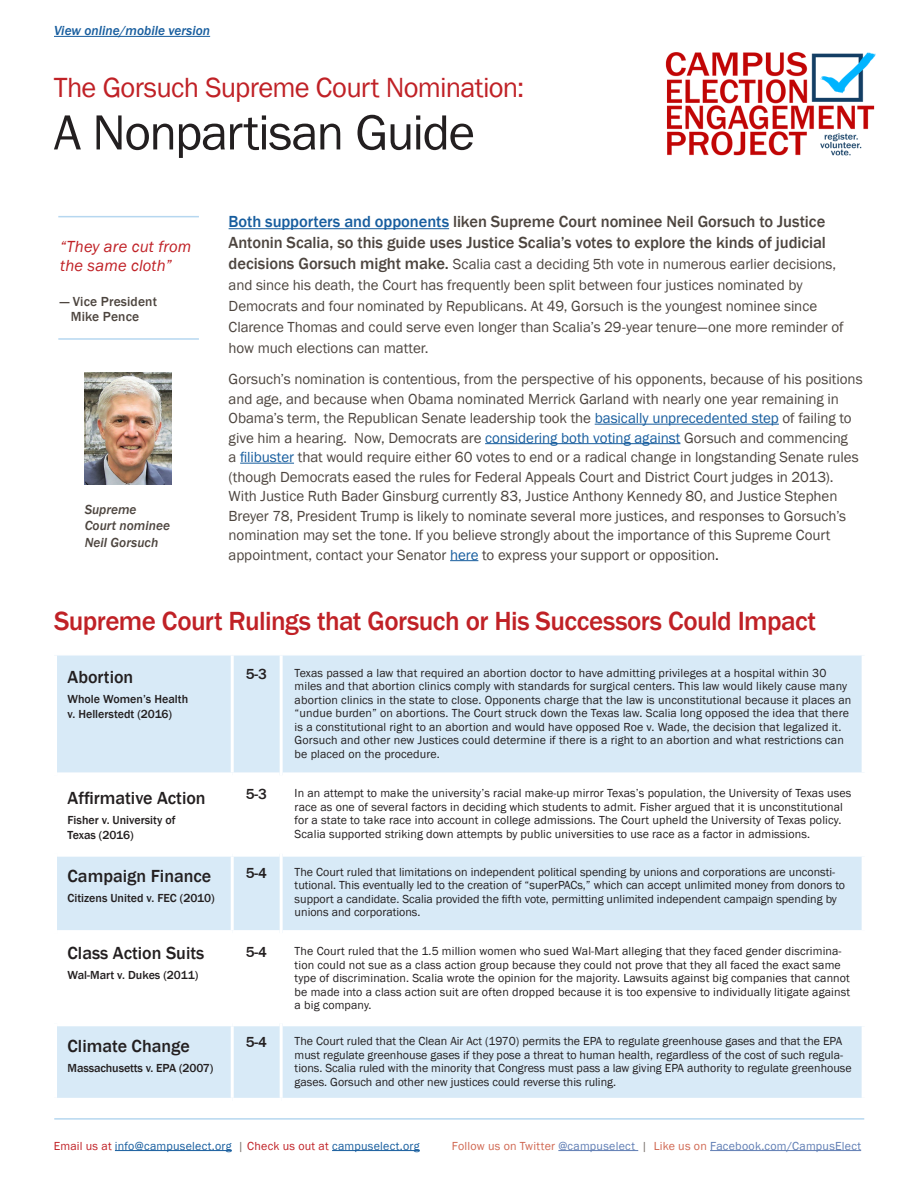
<style>
.page{position:relative;width:918px;height:1188px;background:#fff}
.page>*{position:absolute;margin:0;border:0;box-sizing:border-box;transform-origin:0 0}
.t1{font:51px "Franklin Gothic";letter-spacing:-.03em;color:#231f20}
.t2{font:28.5px "Franklin Gothic";letter-spacing:-.025em;color:#c02126}
.t3{font:500 27px "Franklin Gothic";letter-spacing:-.02em;color:#c02126}
.Table_Style{font:500 18px "Franklin Gothic";color:#231f20}
.Paragraph{font:500 16.5px/21px "Franklin Gothic";letter-spacing:-.005em;color:#4d453f}
.t4{font:italic 16.5px/19.5px "Franklin Gothic";letter-spacing:.01em;color:#c02126}
.Paragraph-2{font:15px/19.5px "Franklin Gothic";letter-spacing:-.005em;color:#4d453f}
.Table_Style-2{font:500 15px "Franklin Gothic";color:#231f20}
.t5{font:italic 500 13.5px/16.5px "Franklin Gothic";color:#4d453f}
.t6{font:italic 500 13.5px "Franklin Gothic";color:#175d9e}
.t7{font:500 13.5px/15px "Franklin Gothic";letter-spacing:.01em;color:#4d453f;text-align:center}
.Table_Style-3{font:12px/13.5px "Franklin Gothic";letter-spacing:.01em;color:#231f20}
.Table_Style-4{font:500 12px/15px "Franklin Gothic";color:#231f20}
.Body_text_PMS_405{font:12px "Franklin Gothic";letter-spacing:.02em;color:#607eb4}
.Body_text_PMS_405-2{font:12px "Franklin Gothic";letter-spacing:.02em;color:#175d9e}
.s1{color:#175d9e}
.s2{font-weight:500;font-size:16.5px}
.s3{color:#231f20}
.s4{color:#c02126}
.s5{color:#79716c}
.s6{color:#d06751}
</style>
<div class="page">
<div style="left:57px;top:656px;width:805px;height:442px;background:#d8eaf7"></div>
<svg style="left:57px;top:778px;width:805px;height:242px"></svg>
<hr style="left:231px;top:656px;width:3px;height:116px;background:#fff">
<hr style="left:231px;top:778px;width:3px;height:73px;background:#fff">
<hr style="left:231px;top:857px;width:3px;height:73px;background:#fff">
<hr style="left:231px;top:936px;width:3px;height:84px;background:#fff">
<hr style="left:231px;top:1026px;width:3px;height:72px;background:#fff">
<hr style="left:280px;top:656px;width:3px;height:119px;background:#fff">
<hr style="left:280px;top:775px;width:3px;height:79px;background:#fff">
<hr style="left:280px;top:854px;width:3px;height:79px;background:#fff">
<hr style="left:280px;top:933px;width:3px;height:90px;background:#fff">
<hr style="left:280px;top:1023px;width:3px;height:75px;background:#fff">
<div style="left:57px;top:772px;width:175px;height:6px;background:#fff"></div>
<div style="left:232px;top:772px;width:48px;height:6px;background:#fff"></div>
<div style="left:57px;top:851px;width:175px;height:6px;background:#fff"></div>
<div style="left:232px;top:851px;width:48px;height:6px;background:#fff"></div>
<div style="left:57px;top:930px;width:175px;height:6px;background:#fff"></div>
<div style="left:232px;top:930px;width:48px;height:6px;background:#fff"></div>
<div style="left:57px;top:1020px;width:175px;height:6px;background:#fff"></div>
<div style="left:232px;top:1020px;width:48px;height:6px;background:#fff"></div>
<div style="left:283px;top:772px;width:585px;height:6px;background:#fff"></div>
<div style="left:283px;top:851px;width:585px;height:6px;background:#fff"></div>
<div style="left:283px;top:930px;width:585px;height:6px;background:#fff"></div>
<div style="left:283px;top:1020px;width:585px;height:6px;background:#fff"></div>
<img style="left:665px;top:52px;width:211px;height:104px">
<hr style="left:58px;top:338px;width:141px;height:2px;background:#b6d7f0">
<hr style="left:58px;top:216px;width:141px;height:1px;background:#b6d7f0">
<hr style="left:229px;top:228px;width:220px;height:1px;background:#175d9e">
<hr style="left:595px;top:424px;width:184px;height:1px;background:#175d9e">
<hr style="left:485px;top:443px;width:195px;height:1px;background:#175d9e">
<hr style="left:240px;top:463px;width:54px;height:1px;background:#175d9e">
<svg style="left:450px;top:560px;width:28px;height:1px"></svg>
<img style="left:85px;top:372px;width:86px;height:113px">
<hr style="left:115px;top:1150px;width:117px;height:1px;background:#175d9e">
<hr style="left:332px;top:1150px;width:88px;height:1px;background:#175d9e">
<hr style="left:558px;top:1150px;width:80px;height:1px;background:#607eb4">
<hr style="left:710px;top:1150px;width:151px;height:1px;background:#607eb4">
<hr style="left:54px;top:1118px;width:810px;height:2px;background:#b6d7f0">
<hr style="left:54px;top:36px;width:156px;height:1px;background:#175d9e">
<p class="t6" style="left:54px;top:23px;width:158px">View online/mobile version</p>
<p class="t2" style="left:54px;top:70px;width:472px">The Gorsuch Supreme Court Nomination:</p>
<p class="t1" style="left:54px;top:101px;width:423px">A Nonpartisan Guide</p>
<p class="t4" style="left:60px;top:237px;width:133px">“They are cut from the same cloth”</p>
<p class="t7" style="left:60px;top:294px;width:98px">— Vice President<br>Mike Pence</p>
<p class="t5" style="left:85px;top:501px;width:87px">Supreme<br>Court nominee<br>Neil Gorsuch</p>
<p class="Paragraph" style="left:229px;top:212px;width:599px"><span class="s1">Both supporters and opponents</span> liken Supreme Court nominee Neil Gorsuch to Justice<br>Antonin Scalia, so this guide uses Justice Scalia’s votes to explore the kinds of judicial</p>
<p class="Paragraph-2" style="left:229px;top:254px;width:617px;line-height:21px"><span class="s2">decisions Gorsuch might make.</span> Scalia cast a deciding 5th vote in numerous earlier decisions, and since his death, the Court has frequently been split between four justices nominated by Democrats and four nominated by Republicans. At 49, Gorsuch is the youngest nominee since Clarence Thomas and could serve even longer than Scalia’s 29-year tenure—one more reminder of how much elections can matter.</p>
<p class="Paragraph-2" style="left:229px;top:370px;width:636px">Gorsuch’s nomination is contentious, from the perspective of his opponents, because of his positions and age, and because when Obama nominated Merrick Garland with nearly one year remaining in Obama’s term, the Republican Senate leadership took the <span class="s1">basically unprecedented step</span> of failing to give him a hearing. Now, Democrats are <span class="s1">considering both voting against</span> Gorsuch and commencing<br>a <span class="s1">filibuster</span> that would require either 60 votes to end or a radical change in longstanding Senate rules (though Democrats eased the rules for Federal Appeals Court and District Court judges in 2013).<br>With Justice Ruth Bader Ginsburg currently 83, Justice Anthony Kennedy 80, and Justice Stephen Breyer 78, President Trump is likely to nominate several more justices, and responses to Gorsuch’s nomination may set the tone. If you believe strongly about the importance of this Supreme Court appointment, contact your Senator <span class="s1">here</span> to express your support or opposition<span class="s3">.</span></p>
<p class="t3" style="left:54px;top:604px;width:764px">Supreme Court Rulings that Gorsuch or His Successors Could Impact</p>
<p class="Table_Style" style="left:68px;top:666px;width:67px">Abortion</p>
<p class="Table_Style-4" style="left:68px;top:692px;width:122px">Whole Women’s Health v. Hellerstedt (2016)</p>
<p class="Table_Style" style="left:68px;top:787px;width:140px">Affirmative Action</p>
<p class="Table_Style-4" style="left:68px;top:813px;width:109px">Fisher v. University of<br>Texas (2016)</p>
<p class="Table_Style" style="left:68px;top:865px;width:145px">Campaign Finance</p>
<p class="Table_Style-4" style="left:68px;top:891px;width:149px">Citizens United v. FEC (2010)</p>
<p class="Table_Style" style="left:68px;top:942px;width:138px">Class Action Suits</p>
<p class="Table_Style-4" style="left:68px;top:968px;width:132px">Wal-Mart v. Dukes (2011)</p>
<p class="Table_Style" style="left:68px;top:1034px;width:124px">Climate Change</p>
<p class="Table_Style-4" style="left:68px;top:1060px;width:147px">Massachusetts v. EPA (2007)</p>
<p class="Table_Style-2" style="left:246px;top:664px;width:23px">5-3</p>
<p class="Table_Style-3" style="left:295px;top:666px;width:558px">Texas passed a law that required an abortion doctor to have admitting privileges at a hospital within 30 miles and that abortion clinics comply with standards for surgical centers. This law would likely cause many abortion clinics in the state to close. Opponents charge that the law is unconstitutional because it places an “undue burden” on abortions. The Court struck down the Texas law. Scalia long opposed the idea that there is a constitutional right to an abortion and would have opposed Roe v. Wade, the decision that legalized it.<br>Gorsuch and other new Justices could determine if there is a right to an abortion and what restrictions can be placed on the procedure.</p>
<p class="Table_Style-2" style="left:246px;top:785px;width:23px">5-3</p>
<p class="Table_Style-3" style="left:295px;top:787px;width:558px">In an attempt to make the university’s racial make-up mirror Texas’s population, the University of Texas uses race as one of several factors in deciding which students to admit. Fisher argued that it is unconstitutional for a state to take race into account in college admissions. The Court upheld the University of Texas policy.<br>Scalia supported striking down attempts by public universities to use race as a factor in admissions.</p>
<p class="Table_Style-2" style="left:246px;top:863px;width:23px">5-4</p>
<p class="Table_Style-3" style="left:295px;top:865px;width:552px">The Court ruled that limitations on independent political spending by unions and corporations are unconsti&shy;tutional. This eventually led to the creation of “superPACs,” which can accept unlimited money from donors to support a candidate. Scalia provided the fifth vote, permitting unlimited independent campaign spending by unions and corporations.</p>
<p class="Table_Style-2" style="left:246px;top:943px;width:23px">5-4</p>
<p class="Table_Style-3" style="left:295px;top:945px;width:557px">The Court ruled that the 1.5 million women who sued Wal-Mart alleging that they faced gender discrimina&shy;tion could not sue as a class action group because they could not prove that they all faced the exact same type of discrimination. Scalia wrote the opinion for the majority. Lawsuits against big companies that cannot be made into a class action suit are often dropped because it is too expensive to individually litigate against a big company.</p>
<p class="Table_Style-2" style="left:246px;top:1033px;width:23px">5-4</p>
<p class="Table_Style-3" style="left:295px;top:1035px;width:559px">The Court ruled that the Clean Air Act (1970) permits the EPA to regulate greenhouse gases and that the EPA must regulate greenhouse gases if they pose a threat to human health, regardless of the cost of such regula&shy;tions. Scalia ruled with the minority that Congress must pass a law giving EPA authority to regulate greenhouse gases. Gorsuch and other new justices could reverse this ruling.</p>
<p class="Body_text_PMS_405-2" style="left:54px;top:1138px;width:367px"><span class="s4">Email us at</span> info@campuselect.org <span class="s5">|</span> <span class="s4">Check us out at</span> campuselect.org</p>
<p class="Body_text_PMS_405" style="left:452px;top:1138px;width:411px"><span class="s6">Follow us on Twitter</span> @campuselect <span class="s5">|</span> <span class="s6">Like us on</span> Facebook.com/CampusElect</p>
</div>
